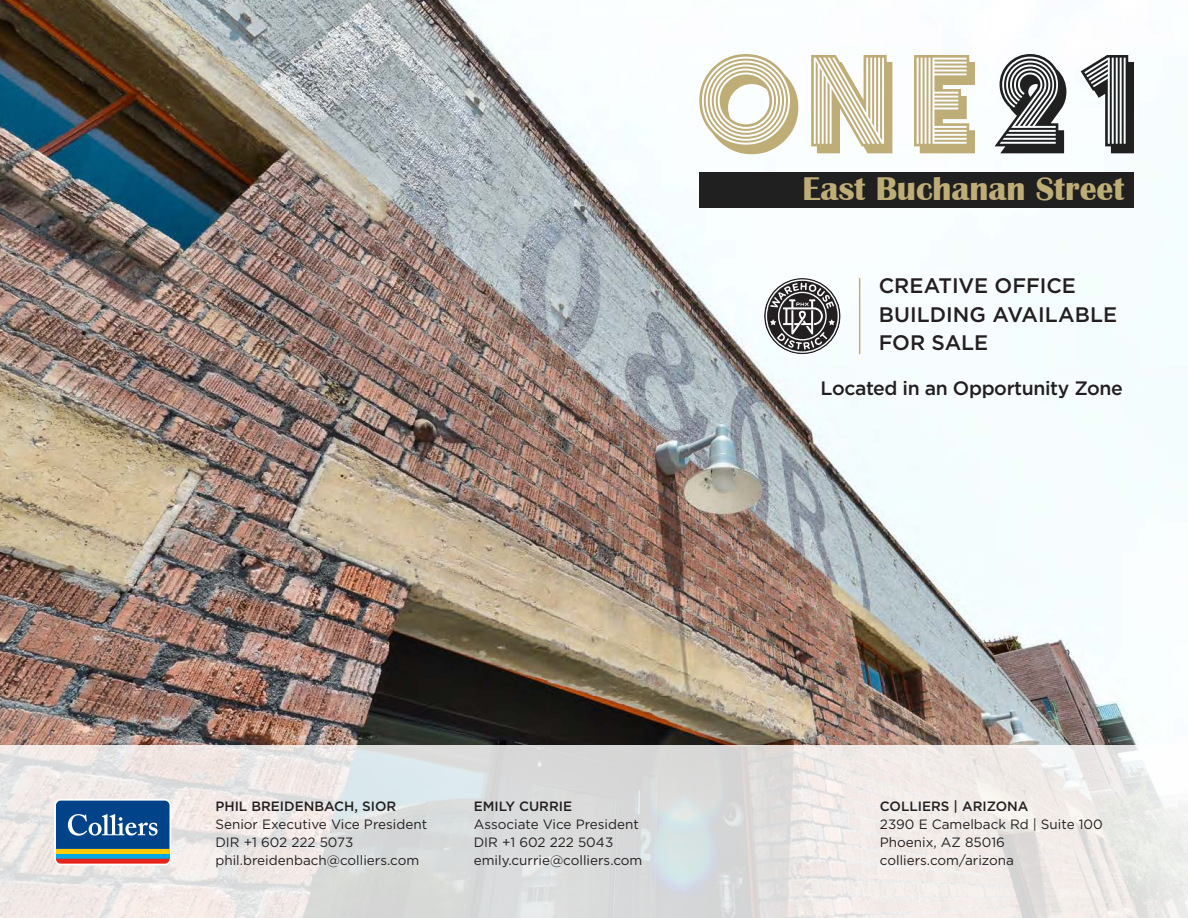
<style>
.page{position:relative;width:1188px;height:918px;background:#fff}
.page>*{position:absolute;margin:0;border:0;box-sizing:border-box;transform-origin:0 0}
.t1{font:700 33.75px "Britannic";color:#bfad78}
.t2{font:500 21px/28.5px "Gotham";color:#231f20}
.t3{font:500 19.35px "Gotham";letter-spacing:-.02em;color:#231f20}
.t4{font:13.5px "Gotham";color:#231f20}
.t5{font:500 13.5px "Gotham";color:#231f20}
</style>
<div class="page">
<img style="left:0;top:0;width:1188px;height:745px">
<svg style="left:764px;top:278px;width:77px;height:76px"></svg>
<hr style="left:859px;top:278px;width:1px;height:76px;background:#c0ad78">
<svg style="left:0;top:745px;width:1188px;height:173px;background:#e5e3e2"></svg>
<svg style="left:54px;top:799px;width:117px;height:66px"></svg>
<div style="left:56px;top:854px;width:114px;height:5px;background:#00a8e4"></div>
<div style="left:56px;top:849px;width:114px;height:5px;background:#fc0"></div>
<svg style="left:56px;top:859px;width:114px;height:5px"></svg>
<svg style="left:56px;top:801px;width:114px;height:48px;background:#1d5896"></svg>
<div style="left:699px;top:172px;width:435px;height:35px;background:#1f201f"></div>
<svg style="left:699px;top:54px;width:99px;height:100px"></svg>
<svg style="left:811px;top:55px;width:81px;height:98px"></svg>
<svg style="left:914px;top:55px;width:61px;height:98px"></svg>
<svg style="left:995px;top:54px;width:71px;height:99px"></svg>
<svg style="left:1081px;top:55px;width:53px;height:98px"></svg>
<p class="t5" style="left:215px;top:797px;width:182px">PHIL BREIDENBACH, SIOR</p>
<p class="t4" style="left:215px;top:815px;width:213px">Senior Executive Vice President</p>
<p class="t4" style="left:215px;top:833px;width:139px">DIR +1 602 222 5073</p>
<p class="t4" style="left:215px;top:851px;width:205px">phil.breidenbach@colliers.com</p>
<p class="t5" style="left:474px;top:797px;width:100px">EMILY CURRIE</p>
<p class="t4" style="left:474px;top:815px;width:167px">Associate Vice President</p>
<p class="t4" style="left:474px;top:833px;width:141px">DIR +1 602 222 5043</p>
<p class="t4" style="left:474px;top:851px;width:170px">emily.currie@colliers.com</p>
<p class="t1" style="left:803px;top:170px;width:323px">East Buchanan Street</p>
<p class="t2" style="left:879px;top:271px;width:240px">CREATIVE OFFICE<br>BUILDING AVAILABLE</p>
<p class="t2" style="left:879px;top:328px;width:111px">FOR SALE</p>
<p class="t3" style="left:821px;top:376px;width:304px">Located in an Opportunity Zone</p>
<p class="t5" style="left:880px;top:797px;width:150px">COLLIERS | ARIZONA</p>
<p class="t4" style="left:880px;top:815px;width:224px">2390 E Camelback Rd | Suite 100</p>
<p class="t4" style="left:880px;top:833px;width:127px">Phoenix, AZ 85016</p>
<p class="t4" style="left:880px;top:851px;width:136px">colliers.com/arizona</p>
</div>
